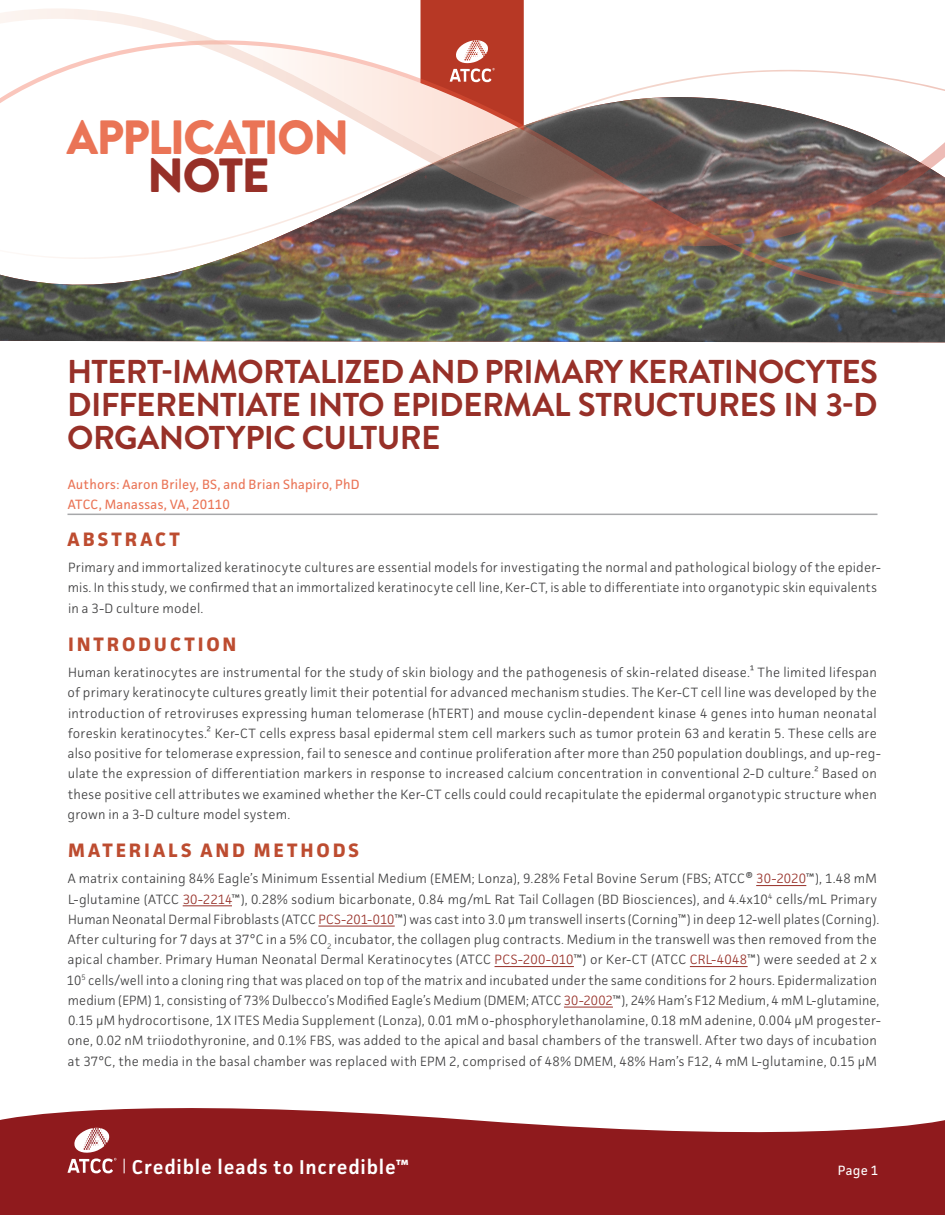
<style>
.page{position:relative;width:945px;height:1215px;background:#fff}
.page>*{position:absolute;margin:0;border:0;box-sizing:border-box;transform-origin:0 0}
.t1{font:900 48px "Brandon Grotesque";letter-spacing:-.04em;color:#ea7456}
.t2{font:900 48px "Brandon Grotesque";color:#973028}
.t3{font:700 33px/33px "Brandon Grotesque";letter-spacing:-.02em;color:#973028;text-align:justify}
.t4{font:600 20.1px "Facit";letter-spacing:.035em;color:#fff}
.t5{font:700 19.5px "Facit";letter-spacing:.15em;color:#bd4c30}
.t6{font:300 13.5px/20.2px "Facit";letter-spacing:.01em;color:#3e3e3f}
.Author{font:13.5px/20.2px "Facit";letter-spacing:.01em;color:#ea7456}
.t7{font:13.5px "Facit";color:#fff}
.s1{color:#973028}
</style>
<div class="page">
<img style="left:0;top:300px;width:945px;height:42px">
<img style="left:0;top:259px;width:945px;height:41px">
<svg style="left:0;top:8px;width:421px;height:62px"></svg>
<img style="left:0;top:70px;width:945px;height:189px">
<svg style="left:0;top:1108px;width:945px;height:107px;background:#9b3437"></svg>
<svg style="left:68px;top:1126px;width:48px;height:47px"></svg>
<svg style="left:124px;top:1159px;width:1px;height:14px"></svg>
<svg style="left:421px;top:0;width:103px;height:130px;background:#c86353"></svg>
<hr style="left:68px;top:514px;width:810px;height:1px;background:#a7a8aa">
<hr style="left:756px;top:885px;width:50px;height:1px;background:#973028">
<hr style="left:183px;top:905px;width:49px;height:1px;background:#973028">
<hr style="left:318px;top:926px;width:77px;height:1px;background:#973028">
<hr style="left:495px;top:966px;width:79px;height:1px;background:#973028">
<hr style="left:690px;top:966px;width:58px;height:1px;background:#973028">
<hr style="left:564px;top:1007px;width:49px;height:1px;background:#973028">
<h1 class="t1" style="left:67px;top:104px;width:284px">APPLICATION</h1>
<h1 class="t2" style="left:147px;top:141px;width:124px">NOTE</h1>
<h1 class="t3" style="left:67px;top:356px;width:812px">HTERT-IMMORTALIZED AND PRIMARY KERATINOCYTES DIFFERENTIATE INTO EPIDERMAL STRUCTURES IN 3-D ORGANOTYPIC CULTURE</h1>
<p class="Author" style="left:68px;top:474px;width:293px">Authors: Aaron Briley, BS, and Brian Shapiro, PhD<br>ATCC, Manassas, VA, 20110</p>
<h2 class="t5" style="left:68px;top:527px;width:114px">ABSTRACT</h2>
<p class="t6" style="left:68px;top:557px;width:814px">Primary and immortalized keratinocyte cultures are essential models for investigating the normal and pathological biology of the epider&shy;mis. In this study, we confirmed that an immortalized keratinocyte cell line, Ker-CT, is able to differentiate into organotypic skin equivalents in a 3-D culture model.</p>
<h2 class="t5" style="left:68px;top:632px;width:170px">INTRODUCTION</h2>
<p class="t6" style="left:68px;top:662px;width:815px">Human keratinocytes are instrumental for the study of skin biology and the pathogenesis of skin-related disease.¹ The limited lifespan of primary keratinocyte cultures greatly limit their potential for advanced mechanism studies. The Ker-CT cell line was developed by the introduction of retroviruses expressing human telomerase (hTERT) and mouse cyclin-dependent kinase 4 genes into human neonatal foreskin keratinocytes.² Ker-CT cells express basal epidermal stem cell markers such as tumor protein 63 and keratin 5. These cells are also positive for telomerase expression, fail to senesce and continue proliferation after more than 250 population doublings, and up-reg&shy;ulate the expression of differentiation markers in response to increased calcium concentration in conventional 2-D culture.² Based on these positive cell attributes we examined whether the Ker-CT cells could could recapitulate the epidermal organotypic structure when grown in a 3-D culture model system.</p>
<h2 class="t5" style="left:68px;top:838px;width:293px">MATERIALS AND METHODS</h2>
<p class="t6" style="left:67px;top:868px;width:815px">A matrix containing 84% Eagle’s Minimum Essential Medium (EMEM; Lonza), 9.28% Fetal Bovine Serum (FBS; ATCC® <span class="s1">30-2020</span>™), 1.48 mM L-glutamine (ATCC <span class="s1">30-2214</span>™), 0.28% sodium bicarbonate, 0.84 mg/mL Rat Tail Collagen (BD Biosciences), and 4.4x10<sup>4</sup> cells/mL Primary Human Neonatal Dermal Fibroblasts (ATCC <span class="s1">PCS-201-010</span>™) was cast into 3.0 µm transwell inserts (Corning™) in deep 12-well plates (Corning).<br>After culturing for 7 days at 37°C in a 5% CO<sub>2</sub> incubator, the collagen plug contracts. Medium in the transwell was then removed from the apical chamber. Primary Human Neonatal Dermal Keratinocytes (ATCC <span class="s1">PCS-200-010</span>™) or Ker-CT (ATCC <span class="s1">CRL-4048</span>™) were seeded at 2 x 10<sup>5</sup> cells/well into a cloning ring that was placed on top of the matrix and incubated under the same conditions for 2 hours. Epidermalization medium (EPM) 1, consisting of 73% Dulbecco’s Modified Eagle’s Medium (DMEM; ATCC <span class="s1">30-2002</span>™), 24% Ham’s F12 Medium, 4 mM L-glutamine, 0.15 μM hydrocortisone, 1X ITES Media Supplement (Lonza), 0.01 mM o-phosphorylethanolamine, 0.18 mM adenine, 0.004 μM progester&shy;one, 0.02 nM triiodothyronine, and 0.1% FBS, was added to the apical and basal chambers of the transwell. After two days of incubation at 37°C, the media in the basal chamber was replaced with EPM 2, comprised of 48% DMEM, 48% Ham’s F12, 4 mM L-glutamine, 0.15 µM</p>
<h3 class="t4" style="left:132px;top:1154px;width:278px">Credible leads to Incredible™</h3>
<p class="t7" style="left:838px;top:1161px;width:42px">Page 1</p>
</div>
